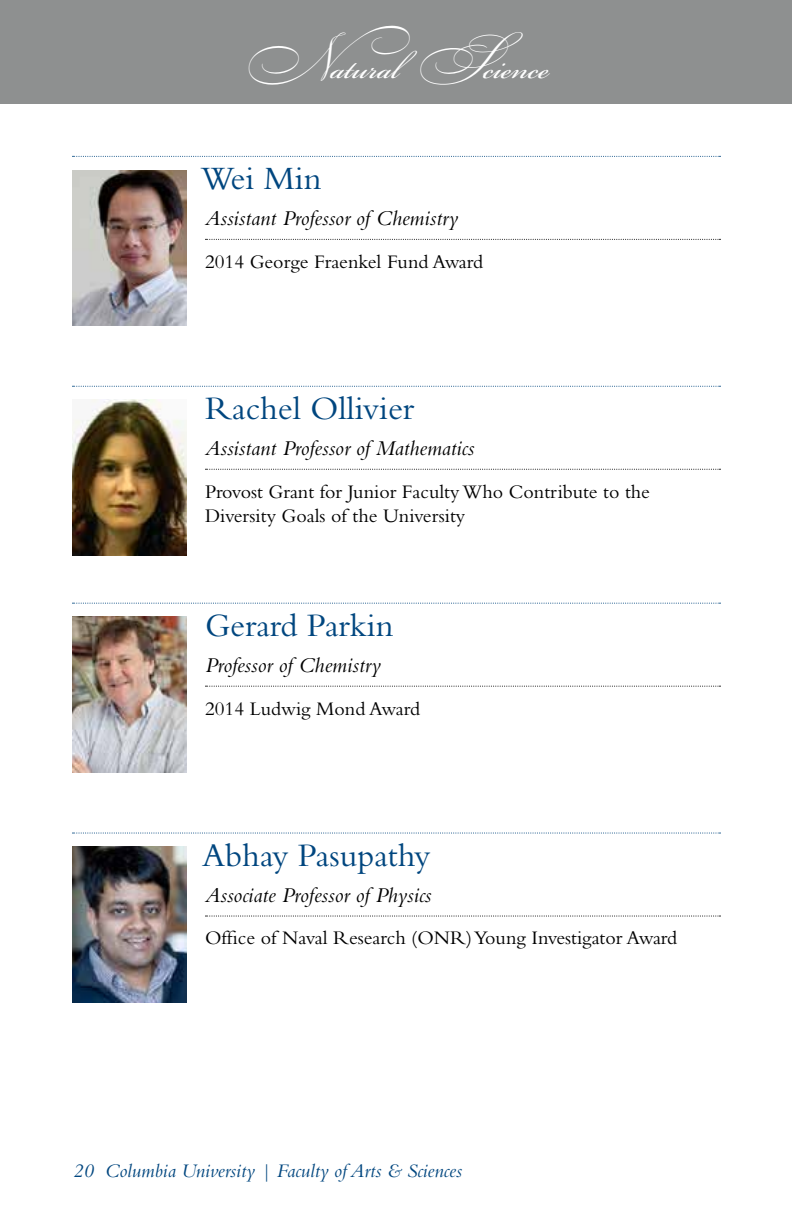
<style>
.page{position:relative;width:792px;height:1224px;background:#fff}
.page>*{position:absolute;margin:0;border:0;box-sizing:border-box;transform-origin:0 0}
.t1{font:48px "Bickham Script MM 400";color:#fff}
.t2{font:34px "Bembo";color:#00467f}
.t3{font:italic 22px "Bembo";color:#000}
.t4{font:20px/24px "Bembo";color:#000}
.t5{font:italic 20px "Bembo";color:#00467f}
.s1{font-family:"Bickham Script MM Sw Caps 400"}
</style>
<div class="page">
<svg style="left:72px;top:156px;width:649px;height:1px"></svg>
<svg style="left:206px;top:239px;width:515px;height:1px"></svg>
<svg style="left:72px;top:386px;width:649px;height:1px"></svg>
<svg style="left:206px;top:469px;width:515px;height:1px"></svg>
<svg style="left:72px;top:603px;width:649px;height:1px"></svg>
<svg style="left:206px;top:686px;width:515px;height:1px"></svg>
<svg style="left:72px;top:833px;width:649px;height:1px"></svg>
<svg style="left:206px;top:916px;width:515px;height:1px"></svg>
<img style="left:72px;top:170px;width:115px;height:156px">
<img style="left:72px;top:400px;width:115px;height:156px">
<img style="left:72px;top:617px;width:115px;height:156px">
<img style="left:72px;top:847px;width:115px;height:156px">
<div style="left:0;top:0;width:792px;height:104px;background:#8e9090"></div>
<h1 class="t1" style="left:243px;top:42px;width:308px"><span class="s1">N</span>atural <span class="s1">S</span>cience</h1>
<h2 class="t2" style="left:201px;top:158px;width:122px">Wei Min</h2>
<p class="t3" style="left:205px;top:205px;width:255px">Assistant Professor of Chemistry</p>
<p class="t4" style="left:205px;top:249px;width:280px">2014 George Fraenkel Fund Award</p>
<h2 class="t2" style="left:205px;top:388px;width:211px">Rachel Ollivier</h2>
<p class="t3" style="left:205px;top:435px;width:271px">Assistant Professor of Mathematics</p>
<p class="t4" style="left:205px;top:479px;width:447px">Provost Grant for Junior Faculty Who Contribute to the<br>Diversity Goals of the University</p>
<h2 class="t2" style="left:205px;top:605px;width:190px">Gerard Parkin</h2>
<p class="t3" style="left:205px;top:652px;width:177px">Professor of Chemistry</p>
<p class="t4" style="left:205px;top:696px;width:217px">2014 Ludwig Mond Award</p>
<h2 class="t2" style="left:202px;top:835px;width:230px">Abhay Pasupathy</h2>
<p class="t3" style="left:205px;top:882px;width:228px">Associate Professor of Physics</p>
<p class="t4" style="left:205px;top:926px;width:474px">Office of Naval Research (ONR) Young Investigator Award</p>
<p class="t5" style="left:73px;top:1159px;width:390px">20 Columbia University | Faculty of Arts &amp; Sciences</p>
</div>
